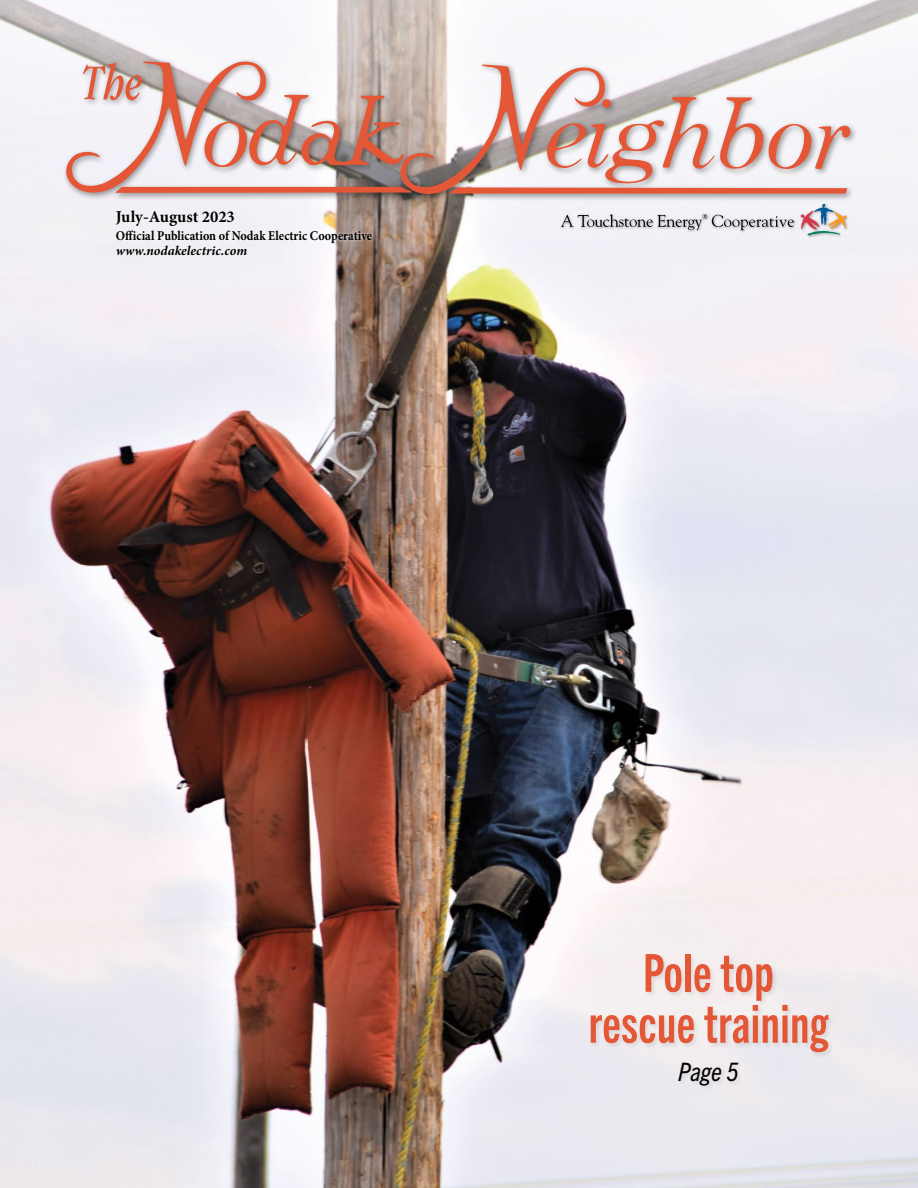
<style>
.page{position:relative;width:918px;height:1188px;background:#fff}
.page>*{position:absolute;margin:0;border:0;box-sizing:border-box;transform-origin:0 0}
.t1{font:52.5px/51px "Trade Gothic Next LT Pro Bd Cm";letter-spacing:.01em;color:#e45736;text-align:center}
.t2{font:italic condensed 25.5px "Trade Gothic Next LT Pro";color:#000}
.t3{font:700 16.65px "Minion Pro";color:#000}
.t4{font:700 13.5px "Minion Pro";color:#000;scale:.9 1}
.t5{font:italic 700 13.5px "Minion Pro";color:#000}
</style>
<div class="page">
<img style="left:0;top:265px;width:918px;height:923px">
<div style="left:589px;top:952px;width:246px;height:139px;background:#000;opacity:.1"></div>
<svg style="left:0;top:0;width:918px;height:265px;fill:#f4f3f8"></svg>
<div style="left:559px;top:202px;width:291px;height:37px;background:#f2f2f7"></div>
<svg style="left:801px;top:204px;width:45px;height:32px"></svg>
<svg style="left:561px;top:214px;width:233px;height:16px"></svg>
<div style="left:114px;top:208px;width:260px;height:50px;background:#fff;opacity:.8"></div>
<div style="left:62px;top:57px;width:796px;height:145px;background:#000;opacity:.4"></div>
<svg style="left:65px;top:61px;width:786px;height:137px"></svg>
<p class="t3" style="left:116px;top:205px;width:120px">July-August 2023</p>
<p class="t4" style="left:116px;top:226px;width:286px">Official Publication of Nodak Electric Cooperative</p>
<p class="t5" style="left:116px;top:241px;width:133px">www.nodakelectric.com</p>
<h1 class="t1" style="left:589px;top:944px;width:241px">Pole top rescue training</h1>
<h2 class="t2" style="left:678px;top:1054px;width:62px">Page 5</h2>
</div>
